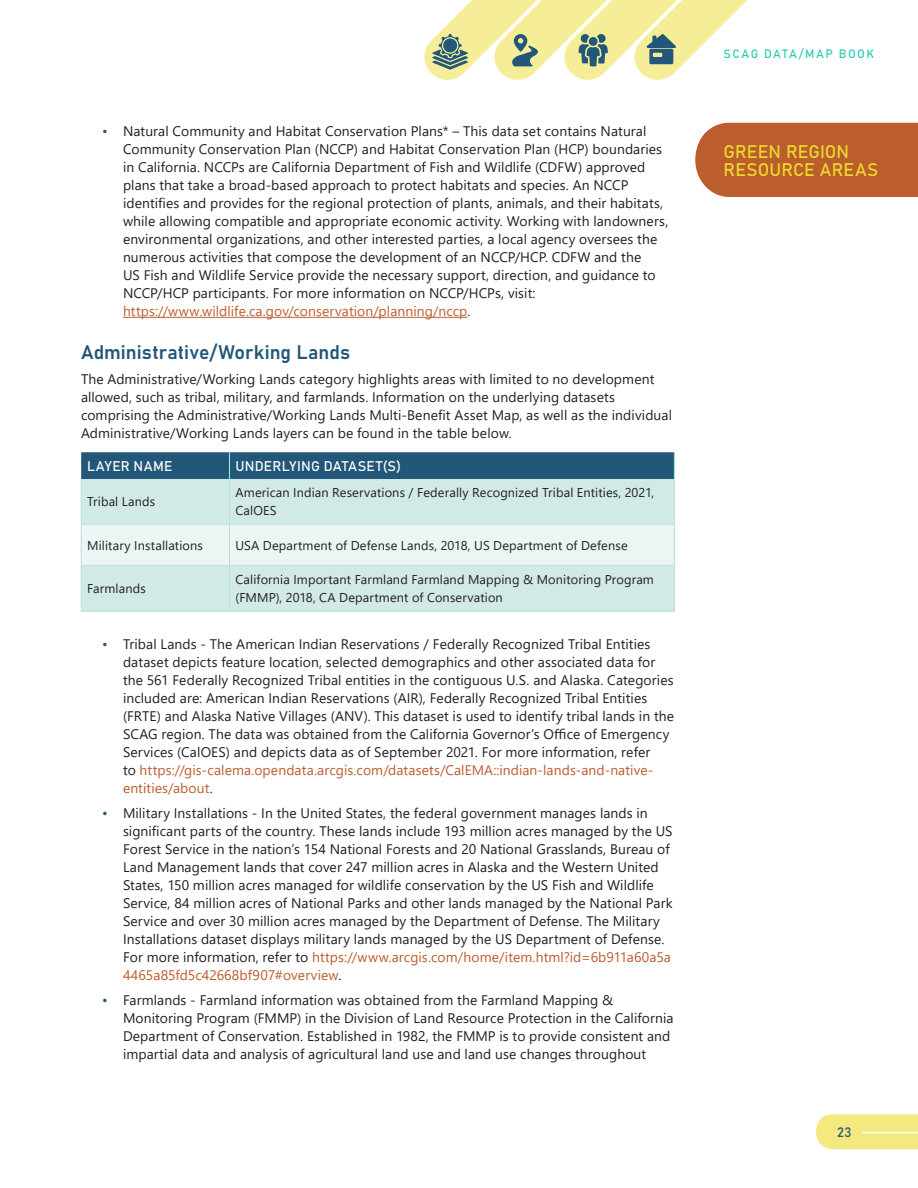
<style>
.page{position:relative;width:918px;height:1188px;background:#fff}
.page>*{position:absolute;margin:0;border:0;box-sizing:border-box;transform-origin:0 0}
.Heading_2{font:19.5px "Bahnschrift";letter-spacing:.005em;color:#22577a}
.Chapter_title_Right{font:18px/18px "Bahnschrift";color:#ebdb29}
.t1{font:13.8px/18px "Segoe UI";letter-spacing:.005em;color:#231f20}
.Table_Head{font:13.8px "Bahnschrift";letter-spacing:.015em;color:#fff}
.Table_Head-2{font:13.8px "Bahnschrift";letter-spacing:.035em;color:#fff}
.t2{font:13.5px "Bahnschrift";color:#22577a}
.Table_Text_8_5pt{font:12.75px/18px "Segoe UI";letter-spacing:.01em;color:#231f20}
.t3{font:12px "Bahnschrift";letter-spacing:.12em;color:#26ccb5}
.s1{color:#26557f}
.s2{color:#bc5d2e}
.s3{color:#bc5c2e}
</style>
<div class="page">
<div style="left:695px;top:123px;width:223px;height:74px;background:#bc5d2e"></div>
<svg style="left:816px;top:1114px;width:102px;height:35px;background:#f3ea84"></svg>
<hr style="left:862px;top:1132px;width:56px;height:1px;background:#fff">
<svg style="left:424px;top:0;width:323px;height:80px"></svg>
<hr style="left:123px;top:317px;width:344px;height:1px;background:#bc5d2e">
<div style="left:82px;top:479px;width:592px;height:132px;background:#d1eae8"></div>
<div style="left:82px;top:525px;width:592px;height:40px;background:#eaf5f4"></div>
<div style="left:81px;top:452px;width:594px;height:27px;background:#22577a"></div>
<hr style="left:81px;top:479px;width:1px;height:45px;background:#b9dfdc">
<hr style="left:229px;top:479px;width:1px;height:45px;background:#b9dfdc">
<hr style="left:674px;top:479px;width:1px;height:45px;background:#b9dfdc">
<hr style="left:81px;top:524px;width:149px;height:1px;background:#b9dfdc">
<hr style="left:81px;top:524px;width:1px;height:41px;background:#b9dfdc">
<hr style="left:230px;top:524px;width:445px;height:1px;background:#b9dfdc">
<hr style="left:229px;top:524px;width:1px;height:41px;background:#b9dfdc">
<hr style="left:674px;top:524px;width:1px;height:41px;background:#b9dfdc">
<hr style="left:81px;top:611px;width:149px;height:1px;background:#b9dfdc">
<hr style="left:81px;top:565px;width:149px;height:1px;background:#b9dfdc">
<hr style="left:81px;top:566px;width:1px;height:45px;background:#b9dfdc">
<hr style="left:230px;top:565px;width:445px;height:1px;background:#b9dfdc">
<hr style="left:229px;top:566px;width:1px;height:45px;background:#b9dfdc">
<hr style="left:674px;top:566px;width:1px;height:45px;background:#b9dfdc">
<hr style="left:230px;top:611px;width:445px;height:1px;background:#b9dfdc">
<p class="t1" style="left:123px;top:121px;width:547px;text-indent:-21px"><span class="s1">•</span> Natural Community and Habitat Conservation Plans* – This data set contains Natural Community Conservation Plan (NCCP) and Habitat Conservation Plan (HCP) boundaries in California. NCCPs are California Department of Fish and Wildlife (CDFW) approved plans that take a broad-based approach to protect habitats and species. An NCCP identifies and provides for the regional protection of plants, animals, and their habitats, while allowing compatible and appropriate economic activity. Working with landowners, environmental organizations, and other interested parties, a local agency oversees the numerous activities that compose the development of an NCCP/HCP. CDFW and the<br>US Fish and Wildlife Service provide the necessary support, direction, and guidance to NCCP/HCP participants. For more information on NCCP/HCPs, visit: <span class="s2">https://www.wildlife.ca.gov/conservation/planning/nccp</span>.</p>
<p class="Heading_2" style="left:81px;top:337px;width:271px">Administrative/Working Lands</p>
<p class="t1" style="left:81px;top:368px;width:593px">The Administrative/Working Lands category highlights areas with limited to no development allowed, such as tribal, military, and farmlands. Information on the underlying datasets comprising the Administrative/Working Lands Multi-Benefit Asset Map, as well as the individual Administrative/Working Lands layers can be found in the table below.</p>
<p class="Table_Head-2" style="left:87px;top:456px;width:87px">LAYER NAME</p>
<p class="Table_Head" style="left:235px;top:456px;width:167px">UNDERLYING DATASET(S)</p>
<p class="Table_Text_8_5pt" style="left:87px;top:492px;width:70px">Tribal Lands</p>
<p class="Table_Text_8_5pt" style="left:235px;top:483px;width:420px">American Indian Reservations / Federally Recognized Tribal Entities, 2021,<br>CalOES</p>
<p class="Table_Text_8_5pt" style="left:87px;top:535px;width:117px">Military Installations</p>
<p class="Table_Text_8_5pt" style="left:235px;top:535px;width:394px">USA Department of Defense Lands, 2018, US Department of Defense</p>
<p class="Table_Text_8_5pt" style="left:87px;top:578px;width:60px">Farmlands</p>
<p class="Table_Text_8_5pt" style="left:235px;top:569px;width:420px">California Important Farmland Farmland Mapping &amp; Monitoring Program (FMMP), 2018, CA Department of Conservation</p>
<p class="t1" style="left:123px;top:634px;width:553px;text-indent:-21px"><span class="s1">•</span> Tribal Lands - The American Indian Reservations / Federally Recognized Tribal Entities dataset depicts feature location, selected demographics and other associated data for the 561 Federally Recognized Tribal entities in the contiguous U.S. and Alaska. Categories included are: American Indian Reservations (AIR), Federally Recognized Tribal Entities (FRTE) and Alaska Native Villages (ANV). This dataset is used to identify tribal lands in the SCAG region. The data was obtained from the California Governor’s Office of Emergency Services (CalOES) and depicts data as of September 2021. For more information, refer<br>to <span class="s3">https://gis-calema.opendata.arcgis.com/datasets/CalEMA::indian-lands-and-native&shy;entities/about</span>.</p>
<p class="t1" style="left:123px;top:803px;width:551px;text-indent:-21px"><span class="s1">•</span> Military Installations - In the United States, the federal government manages lands in significant parts of the country. These lands include 193 million acres managed by the US Forest Service in the nation’s 154 National Forests and 20 National Grasslands, Bureau of Land Management lands that cover 247 million acres in Alaska and the Western United States, 150 million acres managed for wildlife conservation by the US Fish and Wildlife Service, 84 million acres of National Parks and other lands managed by the National Park Service and over 30 million acres managed by the Department of Defense. The Military Installations dataset displays military lands managed by the US Department of Defense.<br>For more information, refer to <span class="s3">https://www.arcgis.com/home/item.html?id=6b911a60a5a 4465a85fd5c42668bf907#overview</span>.</p>
<p class="t1" style="left:123px;top:989px;width:552px;text-indent:-21px"><span class="s1">•</span> Farmlands - Farmland information was obtained from the Farmland Mapping &amp; Monitoring Program (FMMP) in the Division of Land Resource Protection in the California Department of Conservation. Established in 1982, the FMMP is to provide consistent and impartial data and analysis of agricultural land use and land use changes throughout</p>
<p class="t3" style="left:724px;top:44px;width:152px">SCAG DATA/MAP BOOK</p>
<p class="Chapter_title_Right" style="left:724px;top:141px;width:156px">GREEN REGION<br>RESOURCE AREAS</p>
<p class="t2" style="left:837px;top:1122px;width:16px">23</p>
</div>
